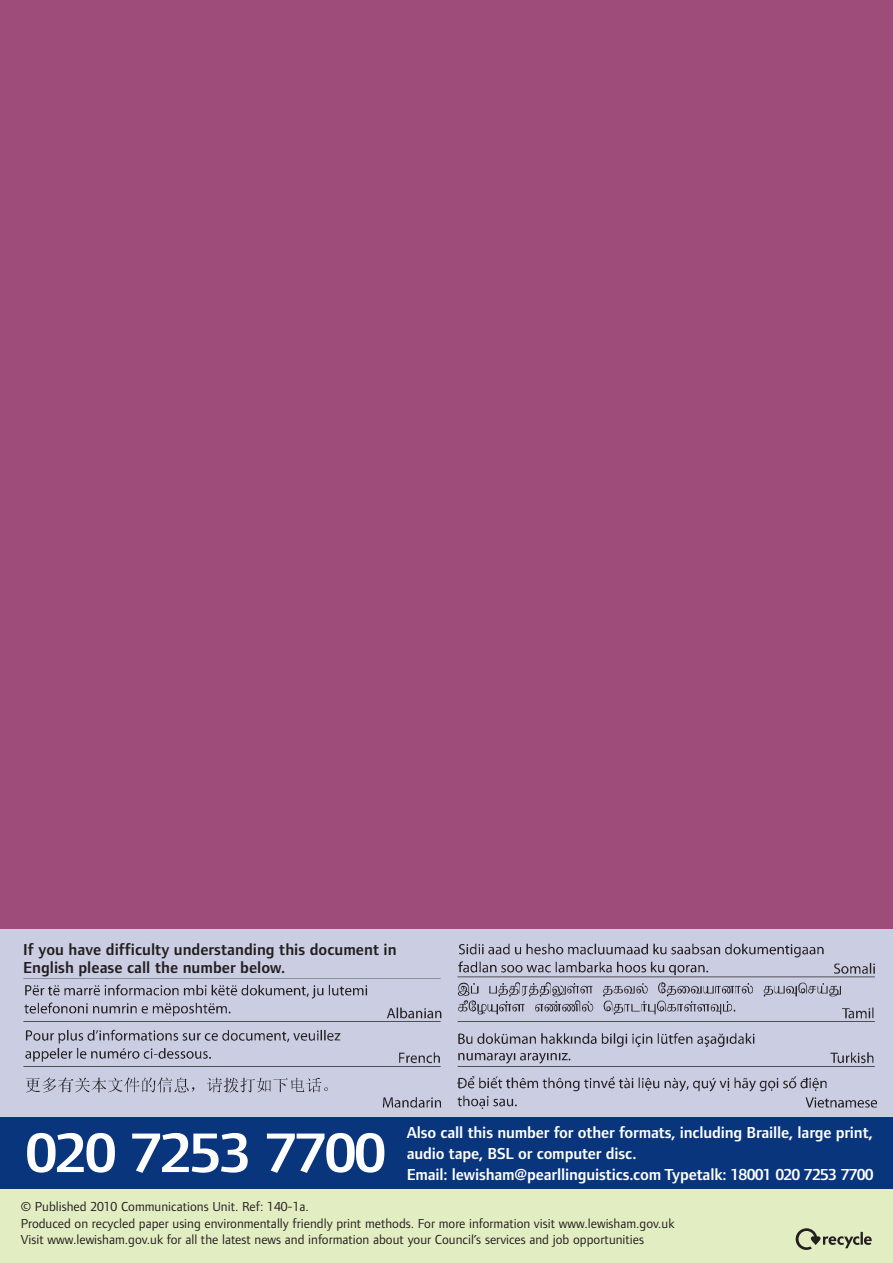
<style>
.page{position:relative;width:893px;height:1263px;background:#fff}
.page>*{position:absolute;margin:0;border:0;box-sizing:border-box;transform-origin:0 0}
.t1{font:600 57.6px "Foundry Form Sans";letter-spacing:-.01em;color:#fff;scale:1.05 1}
.t2{font:600 16.5px/21px "Foundry Form Sans";letter-spacing:-.01em;color:#fff}
.t3{font:600 16.5px/18px "Foundry Form Sans";color:#231f20}
.t4{font:13.5px/16.5px "Foundry Form Sans";color:#231f20}
</style>
<div class="page">
<div style="left:0;top:0;width:893px;height:944px;background:#9e4c79"></div>
<div style="left:0;top:929px;width:893px;height:260px;background:#cbcee3"></div>
<div style="left:0;top:1189px;width:893px;height:74px;background:#e2edc2"></div>
<div style="left:0;top:1117px;width:893px;height:72px;background:#08357c"></div>
<svg style="left:796px;top:1228px;width:76px;height:22px"></svg>
<img style="left:23px;top:943px;width:854px;height:166px">
<p class="t3" style="left:23px;top:941px;width:375px">If you have difficulty understanding this document in<br>English please call the number below.</p>
<h1 class="t1" style="left:26px;top:1131px;width:343px">020 7253 7700</h1>
<p class="t2" style="left:407px;top:1123px;width:468px">Also call this number for other formats, including Braille, large print, audio tape, BSL or computer disc.<br>Email: lewisham@pearllinguistics.com Typetalk: 18001 020 7253 7700</p>
<p class="t4" style="left:21px;top:1200px;width:655px">© Published 2010 Communications Unit. Ref: 140-1a.<br>Produced on recycled paper using environmentally friendly print methods. For more information visit www.lewisham.gov.uk<br>Visit www.lewisham.gov.uk for all the latest news and information about your Council’s services and job opportunities</p>
</div>
